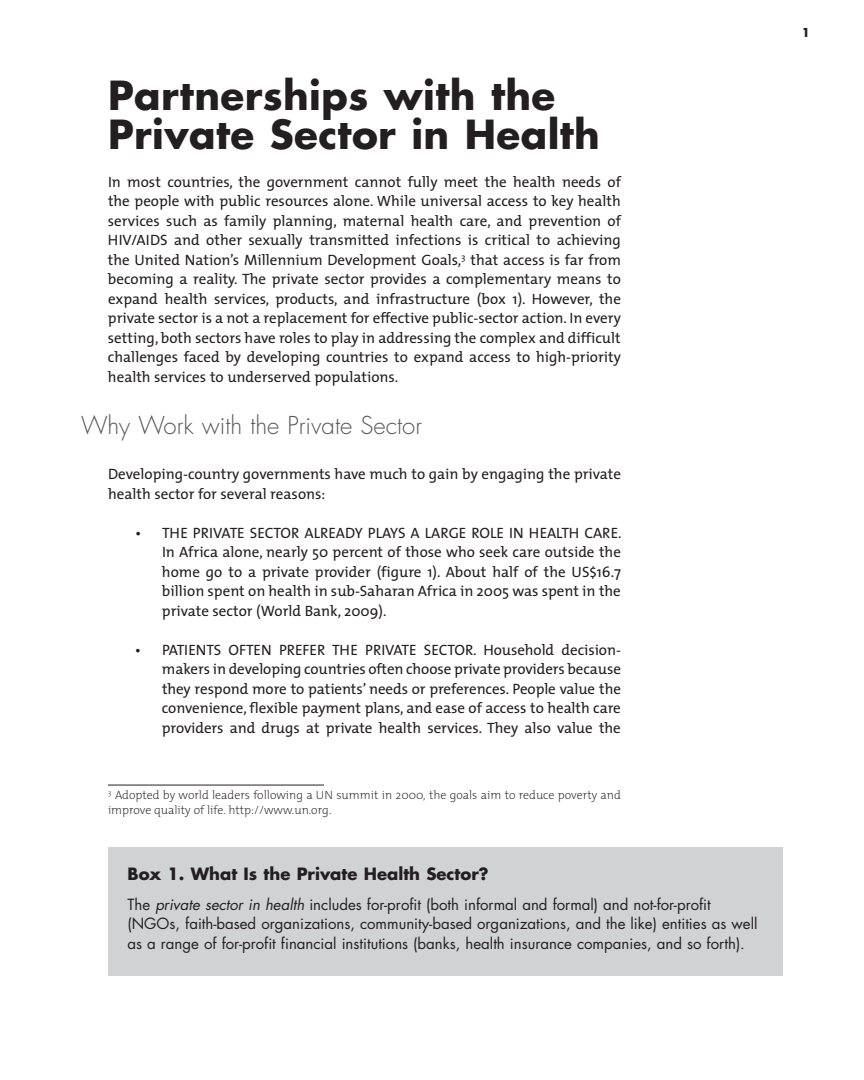
<style>
.page{position:relative;width:864px;height:1080px;background:#fff}
.page>*{position:absolute;margin:0;border:0;box-sizing:border-box;transform-origin:0 0}
.t1{font:700 39px/39px "Futura Std";letter-spacing:.01em;color:#231f20}
.t2{font:300 24px "Futura Std";color:#57585a}
.t3{font:700 16.5px "Futura Std";color:#231f20}
.t4{font:15px/19.5px "The Mix";color:#231f20;text-align:justify}
.t5{font:15px/19.5px "Futura Std";color:#231f20}
.t6{font:200 12px/14.4px "The Mix";color:#231f20}
.t7{font:700 12px "Futura Std";color:#231f20}
.s1{font-style:italic}
</style>
<div class="page">
<hr style="left:108px;top:785px;width:216px;height:1px;background:#231f20">
<div style="left:108px;top:847px;width:675px;height:128px;background:#d1d2d4"></div>
<h1 class="t1" style="left:108px;top:76px;width:494px">Partnerships with the<br>Private Sector in Health</h1>
<p class="t4" style="left:108px;top:172px;width:515px">In most countries, the government cannot fully meet the health needs of the people with public resources alone. While universal access to key health services such as family planning, maternal health care, and prevention of HIV/AIDS and other sexually transmitted infections is critical to achieving the United Nation’s Millennium Development Goals,<sup>3</sup> that access is far from becoming a reality. The private sector provides a complementary means to expand health services, products, and infrastructure (box 1). However, the private sector is a not a replacement for effective public-sector action. In every setting, both sectors have roles to play in addressing the complex and difficult challenges faced by developing countries to expand access to high-priority health services to underserved populations.</p>
<h2 class="t2" style="left:81px;top:411px;width:343px">Why Work with the Private Sector</h2>
<p class="t4" style="left:108px;top:465px;width:515px">Developing-country governments have much to gain by engaging the private health sector for several reasons:</p>
<p class="t4" style="left:162px;top:523px;width:461px;text-indent:-27px">• THE PRIVATE SECTOR ALREADY PLAYS A LARGE ROLE IN HEALTH CARE.<br>In Africa alone, nearly 50 percent of those who seek care outside the home go to a private provider (figure 1). About half of the US$16.7 billion spent on health in sub-Saharan Africa in 2005 was spent in the private sector (World Bank, 2009).</p>
<p class="t4" style="left:162px;top:640px;width:461px;text-indent:-27px">• PATIENTS OFTEN PREFER THE PRIVATE SECTOR. Household decision&shy;makers in developing countries often choose private providers because they respond more to patients’ needs or preferences. People value the convenience, flexible payment plans, and ease of access to health care providers and drugs at private health services. They also value the</p>
<p class="t6" style="left:108px;top:788px;width:514px"><sup>3</sup> Adopted by world leaders following a UN summit in 2000, the goals aim to reduce poverty and improve quality of life. http://www.un.org.</p>
<p class="t3" style="left:128px;top:863px;width:363px">Box 1. What Is the Private Health Sector?</p>
<p class="t5" style="left:128px;top:895px;width:631px">The <span class="s1">private sector in health</span> includes for-profit (both informal and formal) and not-for-profit (NGOs, faith-based organizations, community-based organizations, and the like) entities as well as a range of for-profit financial institutions (banks, health insurance companies, and so forth).</p>
<p class="t7" style="left:802px;top:24px;width:10px">1</p>
</div>
